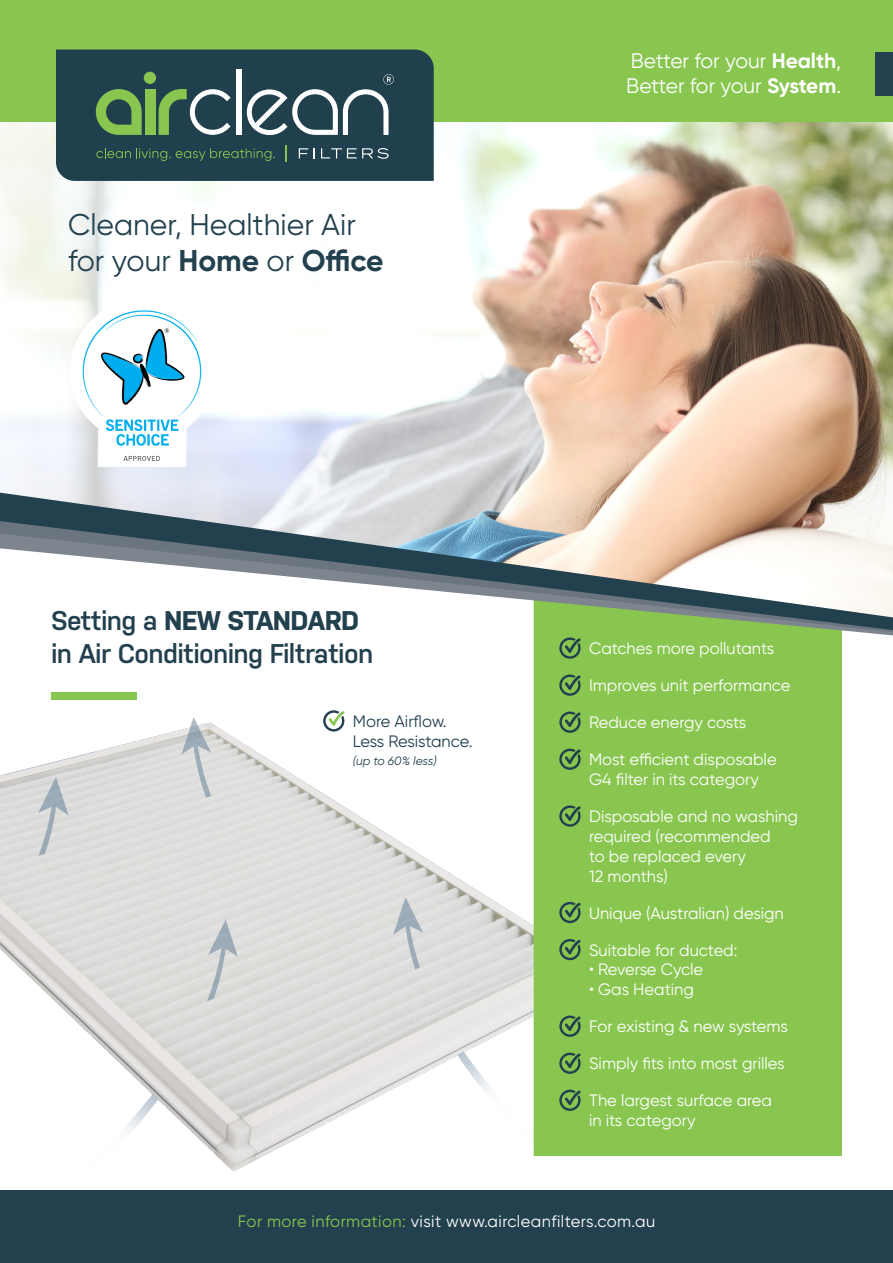
<style>
.page{position:relative;width:893px;height:1263px;background:#fff}
.page>*{position:absolute;margin:0;border:0;box-sizing:border-box;transform-origin:0 0}
.t1{font:30px/36px "Gilroy";color:#22404e}
.t2{font:600 27px/33px "Nudista";letter-spacing:-.025em;color:#22404e}
.t3{font:21px/25.2px "Gilroy";letter-spacing:-.005em;color:#fff}
.t4{font:16.5px/19.8px "Gilroy";color:#fff}
.t5{font:16.5px "Gilroy";letter-spacing:.025em;color:#fff}
.t6{font:16.5px/19.8px "Gilroy";letter-spacing:-.005em;color:#22404e}
.t7{font:italic 12px "Gilroy";letter-spacing:-.01em;color:#22404e}
.s1{font-weight:700}
.s2{color:#89c650}
</style>
<div class="page">
<img style="left:0;top:635px;width:753px;height:556px">
<div style="left:534px;top:635px;width:308px;height:521px;background:#89c650"></div>
<img style="left:0;top:121px;width:893px;height:372px">
<div style="left:0;top:0;width:893px;height:121px;background:#89c650"></div>
<svg style="left:559px;top:637px;width:22px;height:22px"></svg>
<svg style="left:559px;top:674px;width:22px;height:22px"></svg>
<svg style="left:559px;top:711px;width:22px;height:22px"></svg>
<svg style="left:559px;top:749px;width:22px;height:21px"></svg>
<svg style="left:559px;top:805px;width:22px;height:22px"></svg>
<svg style="left:559px;top:902px;width:22px;height:21px"></svg>
<svg style="left:559px;top:939px;width:22px;height:21px"></svg>
<svg style="left:559px;top:1015px;width:22px;height:22px"></svg>
<svg style="left:559px;top:1053px;width:22px;height:21px"></svg>
<svg style="left:559px;top:1090px;width:22px;height:21px"></svg>
<svg style="left:323px;top:710px;width:22px;height:21px"></svg>
<div style="left:51px;top:693px;width:85px;height:7px;background:#89c650"></div>
<div style="left:0;top:1191px;width:893px;height:72px;background:#22404e"></div>
<div style="left:56px;top:50px;width:378px;height:131px;background:#20404d"></div>
<svg style="left:96px;top:89px;width:46px;height:46px"></svg>
<div style="left:145px;top:89px;width:10px;height:46px;background:#89c650"></div>
<div style="left:144px;top:72px;width:12px;height:12px;background:#89c650;border-radius:50%"></div>
<svg style="left:159px;top:89px;width:72px;height:46px"></svg>
<div style="left:236px;top:69px;width:6px;height:66px;background:#fff"></div>
<svg style="left:299px;top:148px;width:16px;height:10px"></svg>
<svg style="left:321px;top:148px;width:68px;height:11px"></svg>
<svg style="left:96px;top:148px;width:179px;height:13px;background:#31564d"></svg>
<svg style="left:285px;top:146px;width:2px;height:16px"></svg>
<svg style="left:247px;top:74px;width:147px;height:61px;background:#506973"></svg>
<svg style="left:533px;top:632px;width:360px;height:3px"></svg>
<svg style="left:0;top:493px;width:893px;height:137px"></svg>
<div style="left:875px;top:53px;width:18px;height:43px;background:#22404e"></div>
<img style="left:71px;top:299px;width:144px;height:168px">
<h1 class="t1" style="left:68px;top:206px;width:317px">Cleaner, Healthier Air for your <span class="s1">Home</span> or <span class="s1">Office</span></h1>
<p class="t3" style="left:626px;top:48px;width:216px">Better for your <span class="s1">Health</span>,<br>Better for your <span class="s1">System</span>.</p>
<h2 class="t2" style="left:51px;top:604px;width:324px">Setting a <span class="s1">NEW STANDARD </span>in Air Conditioning Filtration</h2>
<p class="t6" style="left:353px;top:711px;width:121px">More Airflow.<br>Less Resistance.</p>
<p class="t7" style="left:353px;top:753px;width:85px">(up to 60% less)</p>
<p class="t4" style="left:589px;top:638px;width:187px">Catches more pollutants</p>
<p class="t4" style="left:589px;top:675px;width:203px">Improves unit performance</p>
<p class="t4" style="left:589px;top:712px;width:159px">Reduce energy costs</p>
<p class="t4" style="left:589px;top:749px;width:189px">Most efficient disposable<br>G4 filter in its category</p>
<p class="t4" style="left:589px;top:806px;width:210px">Disposable and no washing required (recommended<br>to be replaced every<br>12 months)</p>
<p class="t4" style="left:589px;top:903px;width:196px">Unique (Australian) design</p>
<p class="t4" style="left:589px;top:940px;width:150px">Suitable for ducted:</p>
<p class="t4" style="left:589px;top:960px;width:116px">• Reverse Cycle</p>
<p class="t4" style="left:589px;top:979px;width:106px">• Gas Heating</p>
<p class="t4" style="left:589px;top:1016px;width:200px">For existing &amp; new systems</p>
<p class="t4" style="left:589px;top:1053px;width:197px">Simply fits into most grilles</p>
<p class="t4" style="left:589px;top:1090px;width:184px">The largest surface area in its category</p>
<p class="t5" style="left:238px;top:1211px;width:419px"><span class="s2">For more information:</span> visit www.aircleanfilters.com.au</p>
</div>
